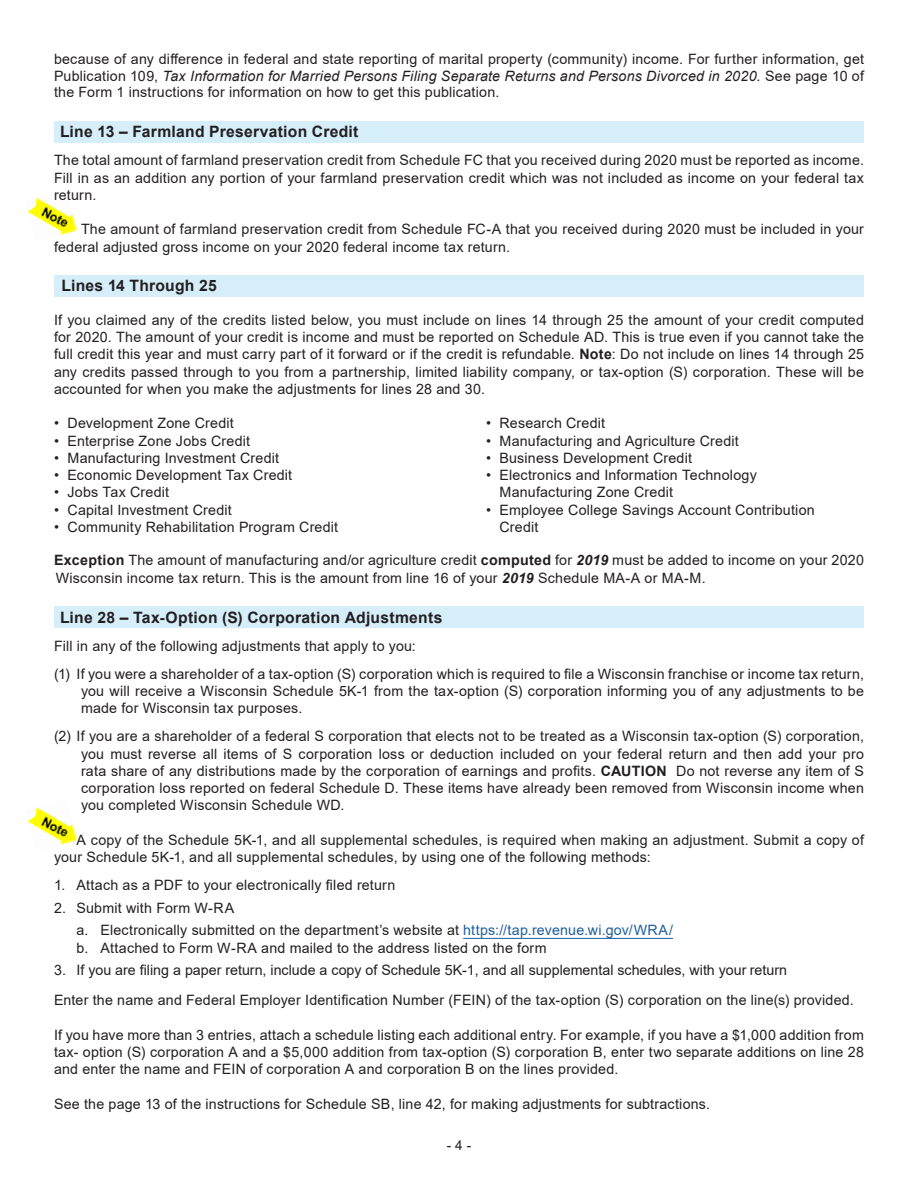
<style>
.page{position:relative;width:918px;height:1188px;background:#fff}
.page>*{position:absolute;margin:0;border:0;box-sizing:border-box;transform-origin:0 0}
.heading_1{font:700 15.6px "Arial";letter-spacing:.015em;color:#231f20}
.heading_1-2{font:14.25px/17.2px "Arial";letter-spacing:.015em;color:#231f20;text-align:justify}
.Body_Text{font:14.25px/17.2px "Arial";letter-spacing:.015em;color:#221f1f}
.Body_Text-2{font:14.25px/17.2px "Arial";letter-spacing:.015em;color:#231f20}
.t1{font:13.5px "Arial";color:#231f20}
.s1{font-style:italic}
.s2{font-weight:700}
.s3{font-weight:700;font-style:italic}
.s4{color:#1f5e9e}
.s5{color:#231f20}
</style>
<div class="page">
<img style="left:27px;top:197px;width:51px;height:38px">
<div style="left:54px;top:121px;width:810px;height:22px;background:#d5eef9"></div>
<div style="left:54px;top:275px;width:810px;height:22px;background:#d5eef9"></div>
<div style="left:54px;top:607px;width:810px;height:21px;background:#d5eef9"></div>
<hr style="left:463px;top:938px;width:210px;height:1px;background:#1f5e9e">
<img style="left:27px;top:807px;width:51px;height:38px">
<p class="heading_1-2" style="left:54px;top:51px;width:812px;line-height:16.5px">because of any difference in federal and state reporting of marital property (community) income. For further information, get Publication 109, <span class="s1">Tax Information for Married Persons Filing Separate Returns and Persons Divorced in 2020.</span> See page 10 of the Form 1 instructions for information on how to get this publication.</p>
<p class="heading_1" style="left:60px;top:121px;width:300px">Line 13 – Farmland Preservation Credit</p>
<p class="heading_1-2" style="left:54px;top:152px;width:811px">The total amount of farmland preservation credit from Schedule FC that you received during 2020 must be reported as income.<br>Fill in as an addition any portion of your farmland preservation credit which was not included as income on your federal tax return.</p>
<p class="heading_1-2" style="left:54px;top:221px;width:811px;text-indent:27px">The amount of farmland preservation credit from Schedule FC-A that you received during 2020 must be included in your federal adjusted gross income on your 2020 federal income tax return.</p>
<p class="heading_1" style="left:62px;top:275px;width:157px">Lines 14 Through 25</p>
<p class="heading_1-2" style="left:54px;top:311px;width:812px">If you claimed any of the credits listed below, you must include on lines 14 through 25 the amount of your credit computed for 2020. The amount of your credit is income and must be reported on Schedule AD. This is true even if you cannot take the full credit this year and must carry part of it forward or if the credit is refundable. <span class="s2">Note</span>: Do not include on lines 14 through 25 any credits passed through to you from a partnership, limited liability company, or tax-option (S) corporation. These will be accounted for when you make the adjustments for lines 28 and 30.</p>
<p class="heading_1-2" style="left:54px;top:415px;width:181px">• Development Zone Credit</p>
<p class="heading_1-2" style="left:54px;top:432px;width:198px">• Enterprise Zone Jobs Credit</p>
<p class="heading_1-2" style="left:54px;top:449px;width:227px">• Manufacturing Investment Credit</p>
<p class="heading_1-2" style="left:54px;top:466px;width:240px">• Economic Development Tax Credit</p>
<p class="heading_1-2" style="left:54px;top:484px;width:117px">• Jobs Tax Credit</p>
<p class="heading_1-2" style="left:54px;top:501px;width:179px">• Capital Investment Credit</p>
<p class="heading_1-2" style="left:54px;top:518px;width:286px">• Community Rehabilitation Program Credit</p>
<p class="heading_1-2" style="left:486px;top:415px;width:121px">• Research Credit</p>
<p class="heading_1-2" style="left:486px;top:432px;width:254px">• Manufacturing and Agriculture Credit</p>
<p class="heading_1-2" style="left:486px;top:449px;width:208px">• Business Development Credit</p>
<p class="heading_1-2" style="left:486px;top:466px;width:272px">• Electronics and Information Technology</p>
<p class="heading_1-2" style="left:499px;top:484px;width:175px">Manufacturing Zone Credit</p>
<p class="heading_1-2" style="left:486px;top:501px;width:330px">• Employee College Savings Account Contribution</p>
<p class="heading_1-2" style="left:499px;top:518px;width:40px">Credit</p>
<p class="Body_Text-2" style="left:54px;top:552px;width:811px"><span class="s2">Exception</span> The amount of manufacturing and/or agriculture credit <span class="s2">computed</span> for <span class="s3">2019</span> must be added to income on your 2020<br>Wisconsin income tax return. This is the amount from line 16 of your <span class="s3">2019</span> Schedule MA-A or MA-M.</p>
<p class="heading_1" style="left:60px;top:606px;width:384px">Line 28 – Tax-Option (S) Corporation Adjustments</p>
<p class="heading_1-2" style="left:54px;top:637px;width:363px">Fill in any of the following adjustments that apply to you:</p>
<p class="heading_1-2" style="left:81px;top:665px;width:784px;text-indent:-27px">(1) If you were a shareholder of a tax-option (S) corporation which is required to file a Wisconsin franchise or income tax return, you will receive a Wisconsin Schedule 5K-1 from the tax-option (S) corporation informing you of any adjustments to be made for Wisconsin tax purposes.</p>
<p class="heading_1-2" style="left:81px;top:728px;width:784px;text-indent:-27px">(2) If you are a shareholder of a federal S corporation that elects not to be treated as a Wisconsin tax-option (S) corporation, you must reverse all items of S corporation loss or deduction included on your federal return and then add your pro rata share of any distributions made by the corporation of earnings and profits. <span class="s2">CAUTION</span> Do not reverse any item of S corporation loss reported on federal Schedule D. These items have already been removed from Wisconsin income when you completed Wisconsin Schedule WD.</p>
<p class="Body_Text" style="left:54px;top:831px;width:812px;text-indent:23px">A copy of the Schedule 5K-1, and all supplemental schedules, is required when making an adjustment. Submit a copy of your Schedule 5K-1, and all supplemental schedules, by using one of the following methods:</p>
<p class="Body_Text" style="left:54px;top:876px;width:343px">1. Attach as a PDF to your electronically filed return</p>
<p class="Body_Text" style="left:54px;top:899px;width:182px">2. Submit with Form W-RA</p>
<p class="Body_Text" style="left:77px;top:922px;width:598px">a. Electronically submitted on the department’s website at <span class="s4">https://tap.revenue.wi.gov/WRA/</span></p>
<p class="Body_Text" style="left:77px;top:939px;width:472px"><span class="s5">b.</span> Attached to Form W-RA and mailed to the address listed on the form</p>
<p class="Body_Text" style="left:54px;top:962px;width:735px">3. If you are filing a paper return, include a copy of Schedule 5K-1, and all supplemental schedules, with your return</p>
<p class="Body_Text" style="left:54px;top:992px;width:801px">Enter the name and Federal Employer Identification Number (FEIN) of the tax-option (S) corporation on the line(s) provided.</p>
<p class="Body_Text" style="left:54px;top:1026px;width:811px;text-align:justify">If you have more than 3 entries, attach a schedule listing each additional entry. For example, if you have a $1,000 addition from tax- option (S) corporation A and a $5,000 addition from tax-option (S) corporation B, enter two separate additions on line 28 and enter the name and FEIN of corporation A and corporation B on the lines provided.</p>
<p class="Body_Text" style="left:54px;top:1095px;width:658px">See the page 13 of the instructions for Schedule SB, line 42, for making adjustments for subtractions.</p>
<p class="t1" style="left:447px;top:1136px;width:26px">- 4 -</p>
</div>
